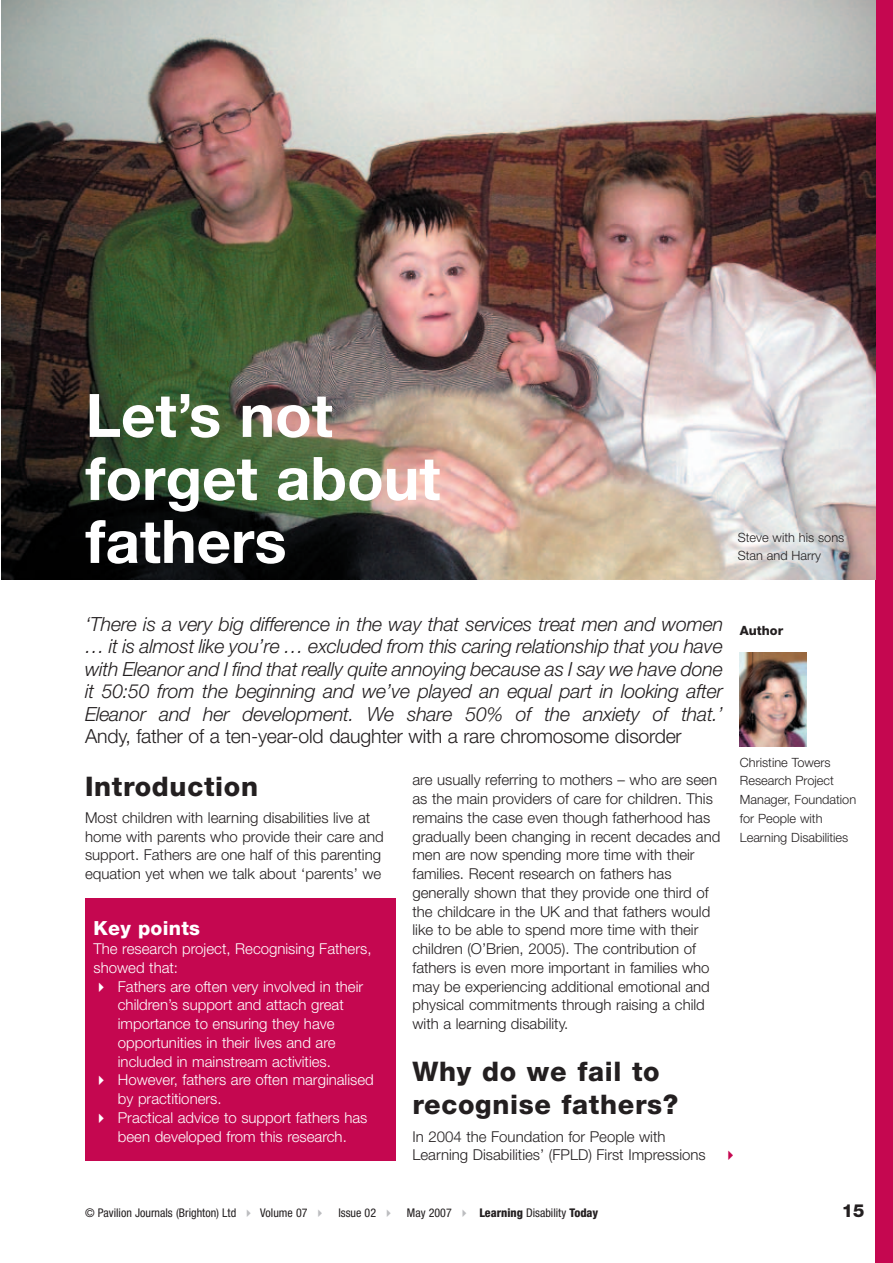
<style>
.page{position:relative;width:893px;height:1263px;background:#fff}
.page>*{position:absolute;margin:0;border:0;box-sizing:border-box;transform-origin:0 0}
.t1{font:700 60px/63px "Helvetica Neue";color:#fff}
.t2{font:800 27px/33px "Helvetica Neue";letter-spacing:.025em;color:#231f20}
.t3{font:italic 300 19.5px/22.5px "Helvetica Neue";letter-spacing:-.01em;color:#231f20;text-align:justify}
.t4{font:300 19.5px "Helvetica Neue";letter-spacing:-.01em;color:#231f20}
.t5{font:800 19.5px "Helvetica Neue";letter-spacing:.01em;color:#fff}
.t6{font:800 18px "Helvetica Neue";color:#231f20}
.t7{font:300 15px/18.8px "Helvetica Neue";color:#231f20}
.t8{font:300 15px/18.8px "Helvetica Neue";color:#fff}
.t9{font:300 12.75px/18.8px "Helvetica Neue";color:#231f20}
.t10{font:800 12.75px "Helvetica Neue";color:#231f20}
.t11{font:condensed 12px "Helvetica Neue";color:#231f20}
.s1{color:#bcbdc0}
.s2{font-weight:800}
</style>
<div class="page">
<div style="left:876px;top:0;width:17px;height:1263px;background:#c50750"></div>
<img style="left:740px;top:653px;width:66px;height:93px">
<div style="left:85px;top:898px;width:310px;height:262px;background:#c50750"></div>
<img style="left:1px;top:0;width:875px;height:579px">
<h1 class="t1" style="left:86px;top:389px;width:356px">Let’s not forget about fathers</h1>
<p class="t9" style="left:738px;top:529px;width:108px">Steve with his sons<br>Stan and Harry</p>
<p class="t3" style="left:85px;top:614px;width:640px">‘There is a very big difference in the way that services treat men and women … it is almost like you’re … excluded from this caring relationship that you have with Eleanor and I find that really quite annoying because as I say we have done it 50:50 from the beginning and we’ve played an equal part in looking after Eleanor and her development. We share 50% of the anxiety of that.’</p>
<h3 class="t4" style="left:85px;top:729px;width:598px">Andy, father of a ten-year-old daughter with a rare chromosome disorder</h3>
<h2 class="t2" style="left:85px;top:772px;width:174px">Introduction</h2>
<p class="t7" style="left:85px;top:809px;width:300px">Most children with learning disabilities live at home with parents who provide their care and support. Fathers are one half of this parenting equation yet when we talk about ‘parents’ we</p>
<h3 class="t5" style="left:94px;top:921px;width:108px">Key points</h3>
<p class="t8" style="left:94px;top:941px;width:279px">The research project, Recognising Fathers, showed that:</p>
<p class="t8" style="left:94px;top:978px;width:271px;text-align:center">✔ Fathers are often very involved in their children’s support and attach great importance to ensuring they have opportunities in their lives and are included in mainstream activities.</p>
<p class="t8" style="left:118px;top:1072px;width:257px;text-indent:-24px">✔ However, fathers are often marginalised by practitioners.</p>
<p class="t8" style="left:94px;top:1109px;width:275px;text-align:center">✔ Practical advice to support fathers has been developed from this research.</p>
<p class="t7" style="left:412px;top:772px;width:309px">are usually referring to mothers – who are seen as the main providers of care for children. This remains the case even though fatherhood has gradually been changing in recent decades and men are now spending more time with their families. Recent research on fathers has generally shown that they provide one third of the childcare in the UK and that fathers would like to be able to spend more time with their children (O’Brien, 2005). The contribution of fathers is even more important in families who may be experiencing additional emotional and physical commitments through raising a child with a learning disability.</p>
<h2 class="t2" style="left:412px;top:1057px;width:267px">Why do we fail to recognise fathers?</h2>
<p class="t7" style="left:412px;top:1128px;width:295px">In 2004 the Foundation for People with<br>Learning Disabilities’ (FPLD) First Impressions</p>
<p class="t10" style="left:740px;top:626px;width:45px">Author</p>
<p class="t9" style="left:740px;top:754px;width:118px">Christine Towers<br>Research Project<br>Manager, Foundation for People with<br>Learning Disabilities</p>
<p class="t11" style="left:85px;top:1208px;width:515px">© Pavilion Journals (Brighton) Ltd <span class="s1">✔</span> Volume 07 <span class="s1">✔</span> Issue 02 <span class="s1">✔</span> May 2007 <span class="s1">✔</span> <span class="s2">Learning</span> Disability <span class="s2">Today</span></p>
<p class="t6" style="left:842px;top:1204px;width:24px">15</p>
</div>
